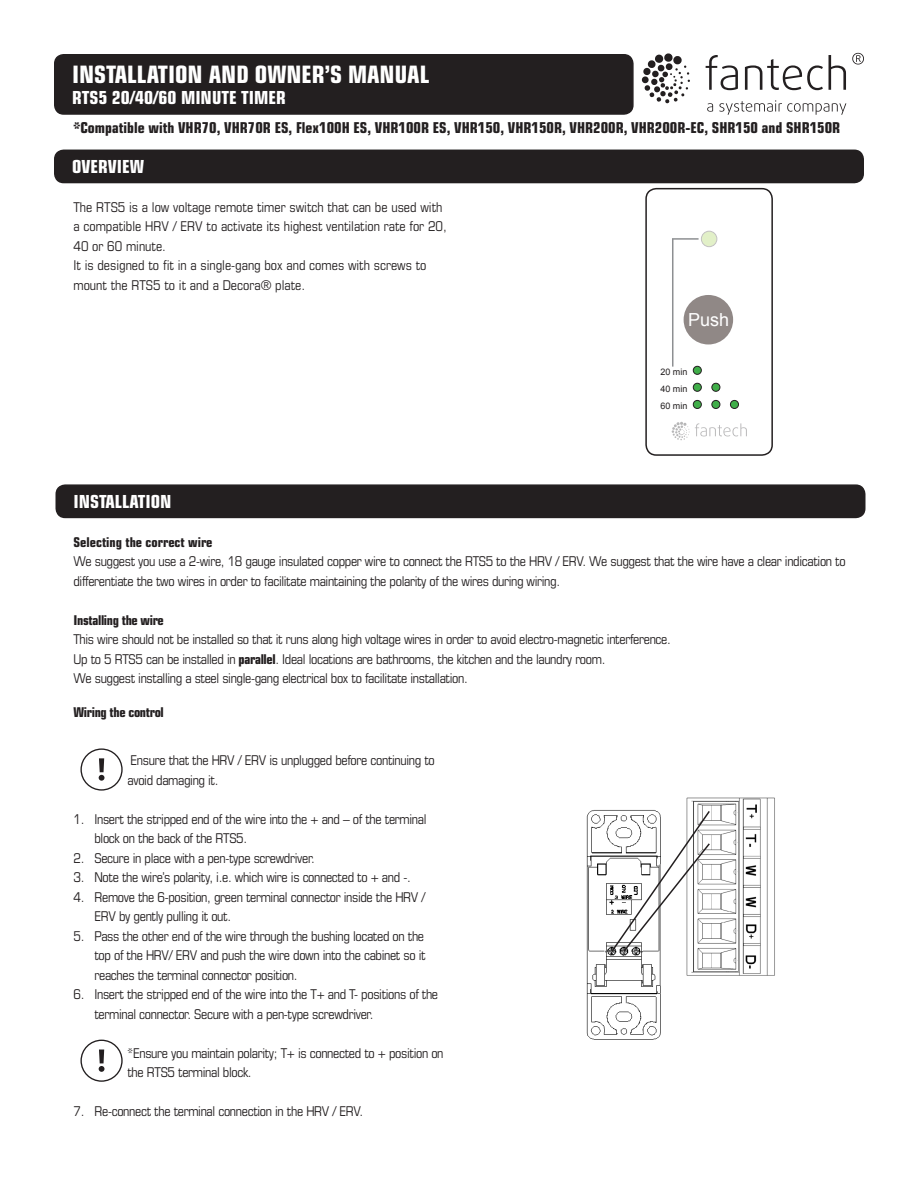
<style>
.page{position:relative;width:918px;height:1188px;background:#fff}
.page>*{position:absolute;margin:0;border:0;box-sizing:border-box;transform-origin:0 0}
.t1{font:700 condensed 24px "Eurostile LT Std";color:#fff}
.t2{font:700 condensed 18px "Eurostile LT Std";color:#fff}
.t3{font:18px "Arial";color:#fff}
.t4{font:700 condensed 15px "Eurostile LT Std";color:#231f20}
.t5{font:condensed 13.5px/19.5px "Eurostile LT Std";letter-spacing:-.025em;color:#231f20}
.t6{font:condensed 13.5px/19.5px "Eurostile LT Std";color:#231f20}
.t7{font:700 condensed 13.5px "Eurostile LT Std";letter-spacing:-.025em;color:#231f20}
.t8{font:700 condensed 13.5px "Eurostile LT Std";color:#231f20}
.t9{font:9px "Arial";color:#231f20}
.s1{font-weight:700}
</style>
<div class="page">
<div style="left:55px;top:55px;width:578px;height:59px;background:#231f20;border-radius:9px"></div>
<div style="left:54px;top:54px;width:580px;height:61px;border:2px solid #231f20;border-radius:9px"></div>
<div style="left:55px;top:150px;width:808px;height:33px;background:#231f20;border-radius:9px"></div>
<div style="left:54px;top:150px;width:810px;height:33px;border:2px solid #231f20;border-radius:9px"></div>
<div style="left:56px;top:485px;width:809px;height:32px;background:#231f20;border-radius:9px"></div>
<div style="left:56px;top:484px;width:810px;height:34px;border:2px solid #231f20;border-radius:9px"></div>
<div style="left:80px;top:748px;width:43px;height:43px;border:1px solid #231f20;border-radius:50%"></div>
<svg style="left:99px;top:758px;width:5px;height:23px"></svg>
<div style="left:80px;top:1040px;width:43px;height:42px;border:1px solid #231f20;border-radius:50%"></div>
<svg style="left:99px;top:1050px;width:5px;height:22px"></svg>
<img style="left:586px;top:810px;width:75px;height:230px">
<img style="left:686px;top:797px;width:89px;height:179px">
<svg style="left:610px;top:809px;width:101px;height:145px"></svg>
<div style="left:684px;top:295px;width:49px;height:49px;background:#908886;border-radius:50%"></div>
<svg style="left:701px;top:231px;width:16px;height:16px"></svg>
<div style="left:701px;top:231px;width:16px;height:16px;border:1px solid #231f20;border-radius:50%"></div>
<div style="left:693px;top:366px;width:8px;height:8px;background:#40ae49;border-radius:50%"></div>
<div style="left:693px;top:366px;width:9px;height:9px;border:1px solid #231f20;border-radius:50%"></div>
<div style="left:645px;top:188px;width:128px;height:268px;border:2px solid #231f20;border-radius:10px"></div>
<svg style="left:672px;top:422px;width:75px;height:18px"></svg>
<hr style="left:672px;top:239px;width:1px;height:128px;background:#8d8f92">
<hr style="left:672px;top:238px;width:27px;height:2px;background:#8d8f92">
<div style="left:693px;top:400px;width:8px;height:8px;background:#40ae49;border-radius:50%"></div>
<div style="left:693px;top:400px;width:9px;height:9px;border:1px solid #231f20;border-radius:50%"></div>
<div style="left:693px;top:383px;width:8px;height:8px;background:#40ae49;border-radius:50%"></div>
<div style="left:693px;top:383px;width:9px;height:9px;border:1px solid #231f20;border-radius:50%"></div>
<div style="left:712px;top:383px;width:8px;height:8px;background:#40ae49;border-radius:50%"></div>
<div style="left:712px;top:383px;width:8px;height:9px;border:1px solid #231f20;border-radius:50%"></div>
<div style="left:712px;top:400px;width:8px;height:8px;background:#40ae49;border-radius:50%"></div>
<div style="left:712px;top:400px;width:8px;height:9px;border:1px solid #231f20;border-radius:50%"></div>
<div style="left:730px;top:400px;width:9px;height:8px;background:#40ae49;border-radius:50%"></div>
<div style="left:730px;top:400px;width:9px;height:9px;border:1px solid #231f20;border-radius:50%"></div>
<svg style="left:642px;top:53px;width:48px;height:51px"></svg>
<svg style="left:707px;top:103px;width:6px;height:9px"></svg>
<svg style="left:719px;top:100px;width:127px;height:15px"></svg>
<svg style="left:706px;top:55px;width:32px;height:35px"></svg>
<svg style="left:745px;top:59px;width:78px;height:31px"></svg>
<svg style="left:829px;top:55px;width:17px;height:35px"></svg>
<svg style="left:852px;top:53px;width:12px;height:12px"></svg>
<p class="t1" style="left:72px;top:59px;width:359px">INSTALLATION AND OWNER’S MANUAL</p>
<p class="t2" style="left:72px;top:87px;width:215px">RTS5 20/40/60 MINUTE TIMER</p>
<p class="t4" style="left:74px;top:118px;width:768px">*Compatible with VHR70, VHR70R ES, Flex100H ES, VHR100R ES, VHR150, VHR150R, VHR200R, VHR200R-EC, SHR150 and SHR150R</p>
<p class="t2" style="left:72px;top:156px;width:74px">OVERVIEW</p>
<p class="t6" style="left:74px;top:197px;width:375px">The RTS5 is a low voltage remote timer switch that can be used with a compatible HRV / ERV to activate its highest ventilation rate for 20,<br>40 or 60 minute.</p>
<p class="t6" style="left:74px;top:256px;width:355px">It is designed to fit in a single-gang box and comes with screws to mount the RTS5 to it and a Decora® plate.</p>
<p class="t3" style="left:688px;top:308px;width:43px">Push</p>
<p class="t9" style="left:660px;top:365px;width:29px">20 min</p>
<p class="t9" style="left:660px;top:382px;width:29px">40 min</p>
<p class="t9" style="left:660px;top:400px;width:29px">60 min</p>
<p class="t2" style="left:74px;top:491px;width:100px">INSTALLATION</p>
<p class="t8" style="left:74px;top:534px;width:141px">Selecting the correct wire</p>
<p class="t5" style="left:74px;top:551px;width:774px">We suggest you use a 2-wire, 18 gauge insulated copper wire to connect the RTS5 to the HRV / ERV. We suggest that the wire have a clear indication to differentiate the two wires in order to facilitate maintaining the polarity of the wires during wiring.</p>
<p class="t7" style="left:74px;top:612px;width:92px">Installing the wire</p>
<p class="t5" style="left:74px;top:629px;width:599px">This wire should not be installed so that it runs along high voltage wires in order to avoid electro-magnetic interference.</p>
<p class="t5" style="left:74px;top:649px;width:533px">Up to 5 RTS5 can be installed in <span class="s1">parallel</span>. Ideal locations are bathrooms, the kitchen and the laundry room.</p>
<p class="t5" style="left:74px;top:668px;width:396px">We suggest installing a steel single-gang electrical box to facilitate installation.</p>
<p class="t7" style="left:74px;top:704px;width:92px">Wiring the control</p>
<p class="t5" style="left:128px;top:751px;width:309px">Ensure that the HRV / ERV is unplugged before continuing to avoid damaging it.</p>
<p class="t5" style="left:94px;top:809px;width:333px;text-indent:-21px">1. Insert the stripped end of the wire into the + and – of the terminal block on the back of the RTS5.</p>
<p class="t5" style="left:74px;top:848px;width:243px">2. Secure in place with a pen-type screwdriver.</p>
<p class="t5" style="left:74px;top:868px;width:339px">3. Note the wire’s polarity, i.e. which wire is connected to + and -.</p>
<p class="t5" style="left:94px;top:887px;width:333px;text-indent:-21px">4. Remove the 6-position, green terminal connector inside the HRV /<br>ERV by gently pulling it out.</p>
<p class="t5" style="left:94px;top:926px;width:333px;text-align:justify;text-indent:-21px">5. Pass the other end of the wire through the bushing located on the top of the HRV/ ERV and push the wire down into the cabinet so it reaches the terminal connector position.</p>
<p class="t5" style="left:94px;top:985px;width:345px;text-indent:-21px">6. Insert the stripped end of the wire into the T+ and T- positions of the terminal connector. Secure with a pen-type screwdriver.</p>
<p class="t5" style="left:127px;top:1043px;width:318px">*Ensure you maintain polarity; T+ is connected to + position on the RTS5 terminal block.</p>
<p class="t5" style="left:74px;top:1102px;width:291px">7. Re-connect the terminal connection in the HRV / ERV.</p>
</div>
